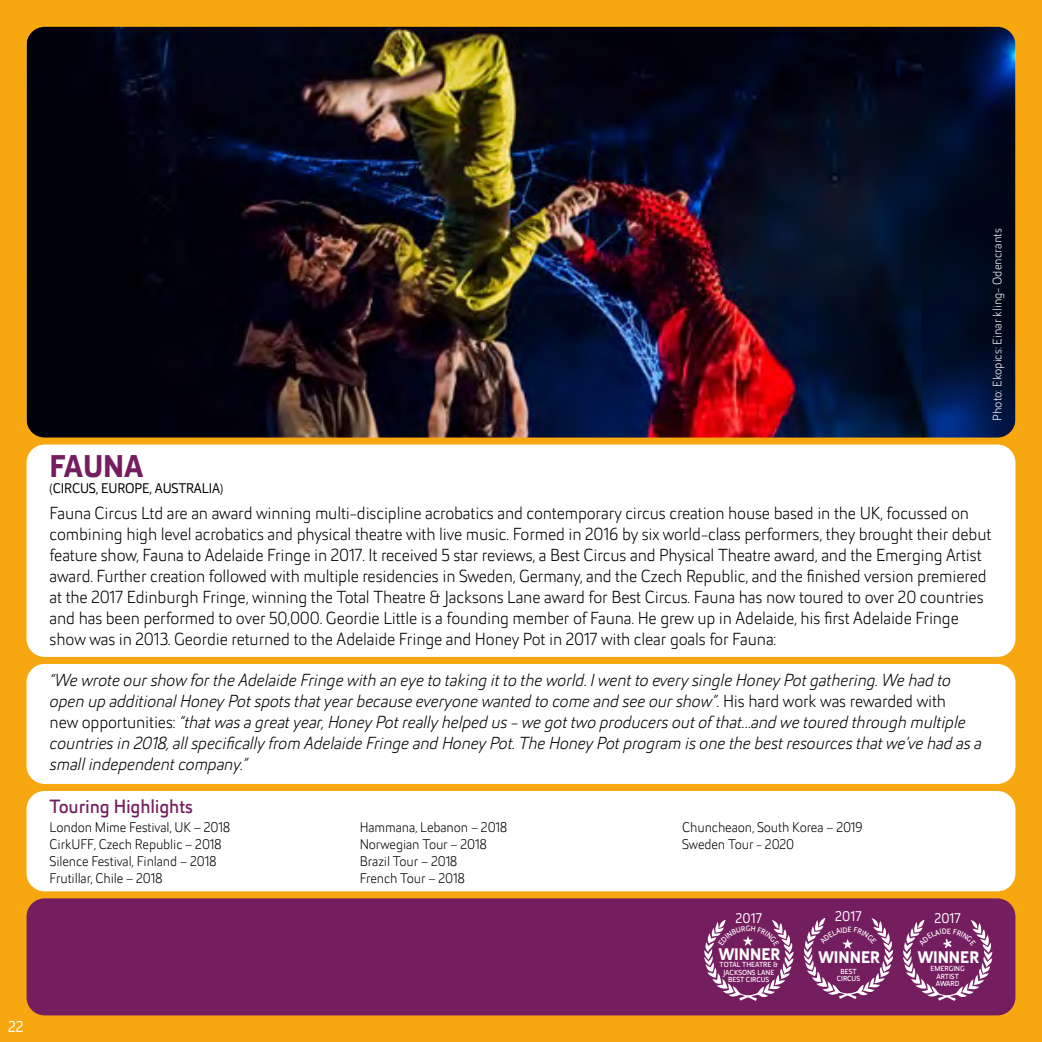
<style>
.page{position:relative;width:1042px;height:1042px;background:#f7a70f}
.page>*{position:absolute;margin:0;border:0;box-sizing:border-box;transform-origin:0 0}
.t1{font:700 31.5px "Helia Core";letter-spacing:-.01em;color:#741d5f}
.t2{font:19.25px "Helia Core";letter-spacing:-.01em;color:#741d5f}
.t3{font:300 17.5px/21px "Helia Core";letter-spacing:-.01em;color:#000}
.t4{font:italic 300 17.5px/21px "Helia Core";letter-spacing:-.01em;color:#000}
.t5{font:700 16.8px "Helia Core";color:#fff}
.t6{font:15.75px "Helia Core";color:#fff}
.t7{font:300 14px/16.8px "Helia Core";letter-spacing:-.01em;color:#000}
.t8{font:14px "Helia Core";letter-spacing:-.01em;color:#000}
.t9{font:14px "Helia Core";color:#fff}
.t10{font:300 12.25px "Helia Core";color:#fff}
.t11{font:7.35px/7.4px "Helia Core";color:#fff;text-align:center}
.s1{font-style:normal}
</style>
<div class="page">
<div style="left:25px;top:443px;width:992px;height:216px;background:#fff;border-radius:20px"></div>
<div style="left:23px;top:441px;width:996px;height:219px;border:4px solid #f7a70f;border-radius:20px"></div>
<img style="left:28px;top:28px;width:986px;height:408px">
<div style="left:23px;top:23px;width:996px;height:418px;border:4px solid #f7a70f;border-radius:20px"></div>
<div style="left:25px;top:896px;width:992px;height:121px;background:#741d5f;border-radius:20px"></div>
<div style="left:23px;top:895px;width:996px;height:124px;border:4px solid #f7a70f;border-radius:20px"></div>
<div style="left:25px;top:789px;width:992px;height:104px;background:#fff;border-radius:20px"></div>
<div style="left:23px;top:787px;width:996px;height:108px;border:4px solid #f7a70f;border-radius:20px"></div>
<div style="left:25px;top:662px;width:992px;height:124px;background:#fff;border-radius:20px"></div>
<div style="left:23px;top:660px;width:996px;height:127px;border:4px solid #f7a70f;border-radius:20px"></div>
<svg style="left:903px;top:920px;width:89px;height:81px"></svg>
<svg style="left:804px;top:918px;width:89px;height:81px"></svg>
<svg style="left:704px;top:920px;width:89px;height:81px"></svg>
<p class="t6" style="left:8px;top:1016px;width:17px">22</p>
<p class="t10" style="left:989px;top:421px;width:194px;rotate:-90deg">Photo: Ekopics: Einar kling- Odencrants</p>
<h1 class="t1" style="left:50px;top:444px;width:96px">FAUNA</h1>
<p class="t8" style="left:50px;top:479px;width:175px">(CIRCUS, EUROPE, AUSTRALIA)</p>
<p class="t3" style="left:50px;top:502px;width:943px">Fauna Circus Ltd are an award winning multi-discipline acrobatics and contemporary circus creation house based in the UK, focussed on combining high level acrobatics and physical theatre with live music. Formed in 2016 by six world-class performers, they brought their debut feature show, Fauna to Adelaide Fringe in 2017. It received 5 star reviews, a Best Circus and Physical Theatre award, and the Emerging Artist award. Further creation followed with multiple residencies in Sweden, Germany, and the Czech Republic, and the finished version premiered at the 2017 Edinburgh Fringe, winning the Total Theatre &amp; Jacksons Lane award for Best Circus. Fauna has now toured to over 20 countries and has been performed to over 50,000. Geordie Little is a founding member of Fauna. He grew up in Adelaide, his first Adelaide Fringe show was in 2013. Geordie returned to the Adelaide Fringe and Honey Pot in 2017 with clear goals for Fauna:</p>
<p class="t4" style="left:50px;top:669px;width:933px">“We wrote our show for the Adelaide Fringe with an eye to taking it to the world. I went to every single Honey Pot gathering. We had to open up additional Honey Pot spots that year because everyone wanted to come and see our show”. <span class="s1">His hard work was rewarded with<br>new opportunities:</span> “that was a great year, Honey Pot really helped us - we got two producers out of that…and we toured through multiple countries in 2018, all specifically from Adelaide Fringe and Honey Pot. The Honey Pot program is one the best resources that we’ve had as a small independent company.”</p>
<p class="t2" style="left:50px;top:794px;width:145px">Touring Highlights</p>
<p class="t7" style="left:50px;top:819px;width:182px">London Mime Festival, UK – 2018<br>CirkUFF, Czech Republic – 2018<br>Silence Festival, Finland – 2018<br>Frutillar, Chile – 2018</p>
<p class="t7" style="left:682px;top:819px;width:182px">Chuncheaon, South Korea – 2019<br>Sweden Tour - 2020</p>
<p class="t7" style="left:360px;top:819px;width:149px">Hammana, Lebanon – 2018<br>Norwegian Tour – 2018<br>Brazil Tour – 2018<br>French Tour – 2018</p>
<p class="t9" style="left:735px;top:909px;width:28px">2017</p>
<p class="t5" style="left:719px;top:942px;width:63px">WINNER</p>
<p class="t11" style="left:719px;top:961px;width:60px">TOTAL THEATRE &amp;<br>JACKSONS LANE<br>BEST CIRCUS</p>
<p class="t9" style="left:835px;top:907px;width:28px">2017</p>
<p class="t5" style="left:818px;top:945px;width:63px">WINNER</p>
<p class="t11" style="left:837px;top:967px;width:25px">BEST<br>CIRCUS</p>
<p class="t9" style="left:934px;top:909px;width:28px">2017</p>
<p class="t5" style="left:918px;top:945px;width:63px">WINNER</p>
<p class="t11" style="left:930px;top:965px;width:36px">EMERGING<br>ARTIST<br>AWARD</p>
</div>
